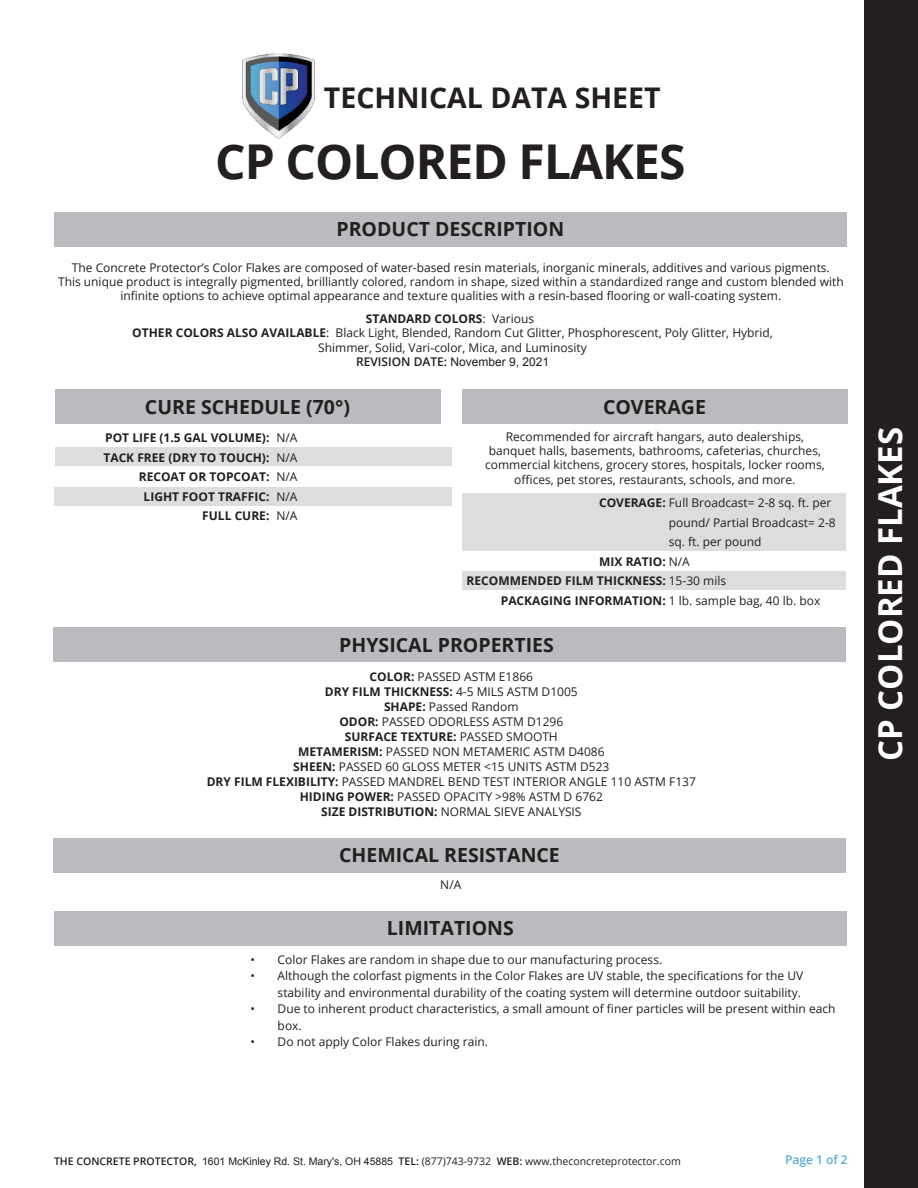
<style>
.page{position:relative;width:918px;height:1188px;background:#fff}
.page>*{position:absolute;margin:0;border:0;box-sizing:border-box;transform-origin:0 0}
.t1{font:700 48px "Open Sans";letter-spacing:-.02em;color:#231f20}
.t2{font:700 33px "Open Sans";color:#fff}
.t3{font:700 28.5px "Open Sans";color:#231f20}
.t4{font:700 19.5px "Open Sans";color:#231f20}
.t5{font:12px/14.5px "Open Sans";color:#231f20}
.t6{font:700 12px "Open Sans";color:#231f20}
.t7{font:600 12px "Open Sans";color:#56add4}
.t8{font:10.5px "Open Sans";color:#231f20}
.s1{font-weight:700}
.s2{font-family:"Arial"}
.s3{font-weight:600}
.s4{font-weight:400}
</style>
<div class="page">
<div style="left:865px;top:0;width:53px;height:1188px;background:#231f20"></div>
<div style="left:55px;top:212px;width:792px;height:34px;background:#babbbe"></div>
<div style="left:55px;top:390px;width:386px;height:34px;background:#babbbe"></div>
<div style="left:55px;top:448px;width:397px;height:18px;background:#dcdddf"></div>
<div style="left:462px;top:390px;width:386px;height:34px;background:#babbbe"></div>
<div style="left:54px;top:487px;width:398px;height:18px;background:#dcdddf"></div>
<div style="left:462px;top:494px;width:384px;height:57px;background:#dcdddf"></div>
<div style="left:462px;top:572px;width:384px;height:18px;background:#dcdddf"></div>
<div style="left:54px;top:628px;width:792px;height:34px;background:#babbbe"></div>
<img style="left:243px;top:53px;width:71px;height:85px">
<div style="left:54px;top:838px;width:792px;height:34px;background:#babbbe"></div>
<div style="left:55px;top:911px;width:792px;height:34px;background:#babbbe"></div>
<p class="t3" style="left:324px;top:77px;width:338px">TECHNICAL DATA SHEET</p>
<p class="t1" style="left:215px;top:128px;width:472px">CP COLORED FLAKES</p>
<p class="t4" style="left:337px;top:215px;width:229px">PRODUCT DESCRIPTION</p>
<p class="t5" style="left:58px;top:260px;width:787px;text-align:center">The Concrete Protector’s Color Flakes are composed of water-based resin materials, inorganic minerals, additives and various pigments.<br>This unique product is integrally pigmented, brilliantly colored, random in shape, sized within a standardized range and custom blended with infinite options to achieve optimal appearance and texture qualities with a resin-based flooring or wall-coating system.</p>
<p class="t5" style="left:132px;top:311px;width:642px;text-align:center"><span class="s1">STANDARD COLORS</span>: Various<br><span class="s1">OTHER COLORS ALSO AVAILABLE</span>: Black Light, Blended, Random Cut Glitter, Phosphorescent, Poly Glitter, Hybrid, Shimmer, Solid, Vari<span class="s2">-</span>color, Mica, and Luminosity<br><span class="s3">REVISION DATE:</span> <span class="s2">November 9, 2021</span></p>
<p class="t4" style="left:145px;top:393px;width:207px">CURE SCHEDULE (70°)</p>
<p class="t4" style="left:603px;top:393px;width:104px">COVERAGE</p>
<p class="t6" style="left:105px;top:429px;width:166px">POT LIFE (1.5 GAL VOLUME):</p>
<p class="t6" style="left:103px;top:449px;width:168px">TACK FREE (DRY TO TOUCH):</p>
<p class="t6" style="left:139px;top:468px;width:132px">RECOAT OR TOPCOAT:</p>
<p class="t6" style="left:144px;top:488px;width:127px">LIGHT FOOT TRAFFIC:</p>
<p class="t6" style="left:202px;top:507px;width:69px">FULL CURE:</p>
<p class="t5" style="left:506px;top:429px;width:300px">Recommended for aircraft hangars, auto dealerships,</p>
<p class="t5" style="left:489px;top:443px;width:334px">banquet halls, basements, bathrooms, cafeterias, churches,</p>
<p class="t5" style="left:485px;top:457px;width:341px">commercial kitchens, grocery stores, hospitals, locker rooms,</p>
<p class="t5" style="left:514px;top:472px;width:283px">offices, pet stores, restaurants, schools, and more.</p>
<p class="t5" style="left:276px;top:430px;width:23px">N/A</p>
<p class="t5" style="left:276px;top:450px;width:23px">N/A</p>
<p class="t5" style="left:276px;top:469px;width:23px">N/A</p>
<p class="t5" style="left:276px;top:489px;width:23px">N/A</p>
<p class="t5" style="left:276px;top:508px;width:23px">N/A</p>
<p class="t5" style="left:599px;top:495px;width:234px"><span class="s1">COVERAGE:</span> Full Broadcast= 2-8 sq. ft. per</p>
<p class="t5" style="left:669px;top:512px;width:168px;line-height:19.5px">pound/ Partial Broadcast= 2-8 sq. ft. per pound</p>
<p class="t6" style="left:599px;top:553px;width:92px">MIX RATIO: <span class="s4">N/A</span></p>
<p class="t6" style="left:467px;top:572px;width:261px">RECOMMENDED FILM THICKNESS: <span class="s4">15-30 mils</span></p>
<p class="t5" style="left:501px;top:593px;width:321px"><span class="s1">PACKAGING INFORMATION:</span> 1 lb. sample bag, 40 lb. box</p>
<p class="t4" style="left:339px;top:631px;width:216px">PHYSICAL PROPERTIES</p>
<p class="t5" style="left:370px;top:669px;width:165px"><span class="s1">COLOR:</span> PASSED ASTM E1866</p>
<p class="t6" style="left:325px;top:683px;width:254px">DRY FILM THICKNESS: <span class="s4">4-5 MILS ASTM D1005</span></p>
<p class="t5" style="left:384px;top:699px;width:136px"><span class="s1">SHAPE:</span> Passed Random</p>
<p class="t5" style="left:339px;top:714px;width:226px"><span class="s1">ODOR:</span> PASSED ODORLESS ASTM D1296</p>
<p class="t6" style="left:345px;top:728px;width:214px">SURFACE TEXTURE: <span class="s4">PASSED SMOOTH</span></p>
<p class="t5" style="left:298px;top:744px;width:308px"><span class="s1">METAMERISM:</span> PASSED NON METAMERIC ASTM D4086</p>
<p class="t5" style="left:293px;top:759px;width:318px"><span class="s1">SHEEN:</span> PASSED 60 GLOSS METER &lt;15 UNITS ASTM D523</p>
<p class="t5" style="left:207px;top:774px;width:491px"><span class="s1">DRY FILM FLEXIBILITY:</span> PASSED MANDREL BEND TEST INTERIOR ANGLE 110 ASTM F137</p>
<p class="t5" style="left:300px;top:789px;width:305px"><span class="s1">HIDING POWER:</span> PASSED OPACITY &gt;98% ASTM D 6762</p>
<p class="t5" style="left:321px;top:804px;width:262px"><span class="s1">SIZE DISTRIBUTION:</span> NORMAL SIEVE ANALYSIS</p>
<p class="t4" style="left:339px;top:841px;width:222px">CHEMICAL RESISTANCE</p>
<p class="t5" style="left:440px;top:877px;width:23px">N/A</p>
<p class="t4" style="left:387px;top:914px;width:128px">LIMITATIONS</p>
<p class="t5" style="left:251px;top:952px;width:413px">• Color Flakes are random in shape due to our manufacturing process.</p>
<p class="t5" style="left:251px;top:967px;width:554px;line-height:16.5px;text-align:right">• Although the colorfast pigments in the Color Flakes are UV stable, the specifications for the UV stability and environmental durability of the coating system will determine outdoor suitability.</p>
<p class="t5" style="left:278px;top:1000px;width:559px;line-height:16.5px;text-indent:-27px">• Due to inherent product characteristics, a small amount of finer particles will be present within each box.</p>
<p class="t5" style="left:251px;top:1034px;width:239px">• Do not apply Color Flakes during rain.</p>
<p class="t2" style="left:867px;top:761px;width:335px;rotate:-90deg">CP COLORED FLAKES</p>
<p class="t8" style="left:54px;top:1154px;width:628px"><span class="s3">THE CONCRETE PROTECTOR,</span> <span class="s2">1601 McKinley Rd. St. Mary's, OH 45885</span> <span class="s3">TEL:</span> (877)743-9732 <span class="s3">WEB:</span> www.theconcreteprotector.com</p>
<p class="t7" style="left:785px;top:1152px;width:64px">Page 1 of 2</p>
</div>
